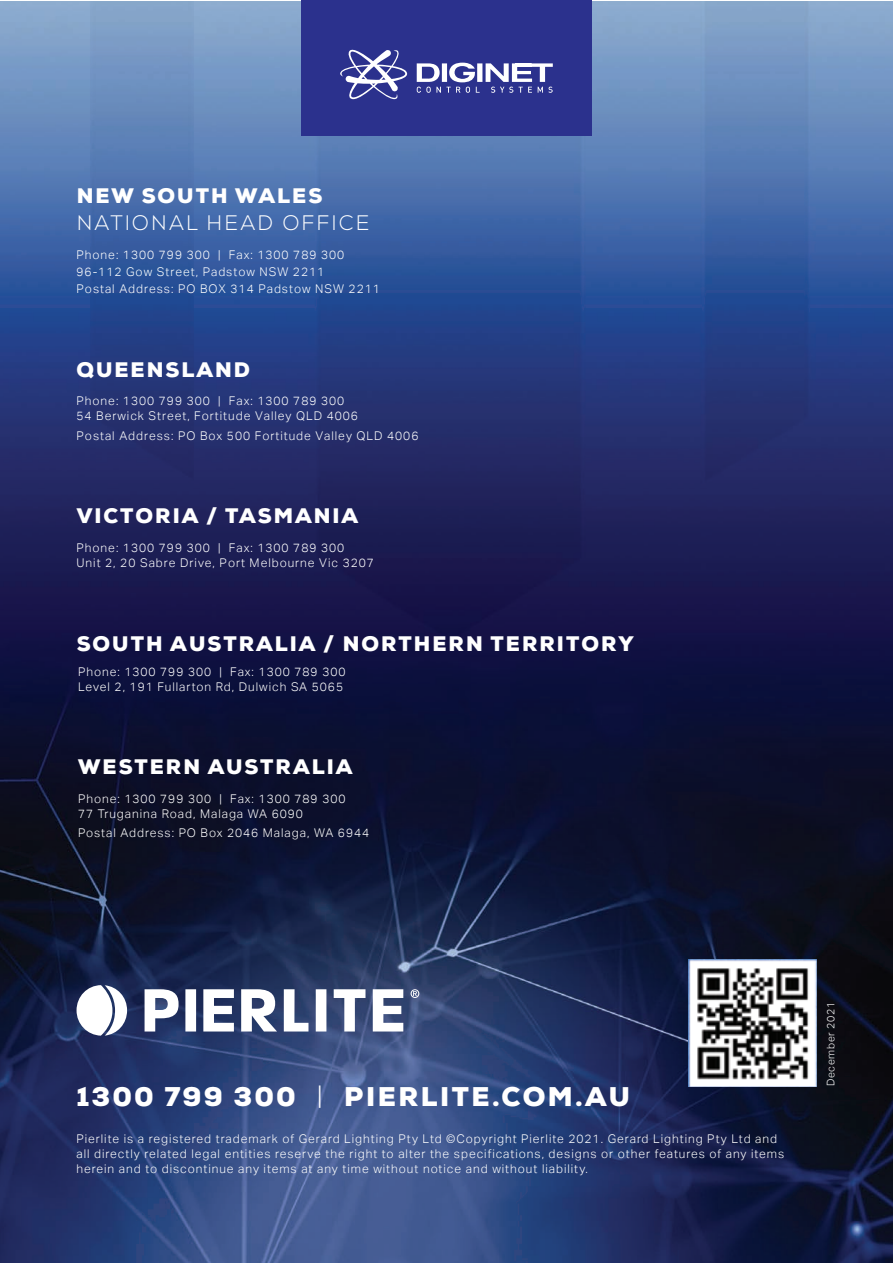
<style>
.page{position:relative;width:893px;height:1263px;background:#fff}
.page>*{position:absolute;margin:0;border:0;box-sizing:border-box;transform-origin:0 0}
.t1{font:900 27px "Nexa";letter-spacing:.08em;color:#fff}
.t2{font:900 21px "Nexa";letter-spacing:.095em;color:#fff}
.t3{font:300 21px "Nexa";letter-spacing:.095em;color:#fff}
.t4{font:300 12px/15px "Aktiv Grotesk";letter-spacing:.08em;color:#fff}
.t5{font:300 10.5px "Aktiv Grotesk";letter-spacing:.06em;color:#fff}
.s1{font-weight:300}
</style>
<div class="page">
<img style="left:0;top:2px;width:893px;height:1261px">
<div style="left:301px;top:0;width:291px;height:135px;background:#2b318d"></div>
<svg style="left:417px;top:63px;width:136px;height:30px"></svg>
<svg style="left:340px;top:49px;width:67px;height:50px"></svg>
<svg style="left:77px;top:985px;width:342px;height:51px"></svg>
<img style="left:689px;top:960px;width:127px;height:126px">
<h2 class="t2" style="left:77px;top:182px;width:247px">NEW SOUTH WALES</h2>
<h2 class="t3" style="left:77px;top:211px;width:294px">NATIONAL HEAD OFFICE</h2>
<p class="t4" style="left:77px;top:246px;width:305px;line-height:17.1px">Phone: 1300 799 300 | Fax: 1300 789 300<br>96-112 Gow Street, Padstow NSW 2211<br>Postal Address: PO BOX 314 Padstow NSW 2211</p>
<h2 class="t2" style="left:77px;top:356px;width:175px">QUEENSLAND</h2>
<p class="t4" style="left:77px;top:394px;width:283px">Phone: 1300 799 300 | Fax: 1300 789 300<br>54 Berwick Street, Fortitude Valley QLD 4006</p>
<p class="t4" style="left:77px;top:428px;width:343px">Postal Address: PO Box 500 Fortitude Valley QLD 4006</p>
<h2 class="t2" style="left:77px;top:503px;width:283px">VICTORIA / TASMANIA</h2>
<p class="t4" style="left:77px;top:540px;width:299px">Phone: 1300 799 300 | Fax: 1300 789 300<br>Unit 2, 20 Sabre Drive, Port Melbourne Vic 3207</p>
<h2 class="t2" style="left:77px;top:630px;width:558px">SOUTH AUSTRALIA / NORTHERN TERRITORY</h2>
<p class="t4" style="left:78px;top:664px;width:269px">Phone: 1300 799 300 | Fax: 1300 789 300<br>Level 2, 191 Fullarton Rd, Dulwich SA 5065</p>
<h2 class="t2" style="left:78px;top:754px;width:276px">WESTERN AUSTRALIA</h2>
<p class="t4" style="left:78px;top:791px;width:269px">Phone: 1300 799 300 | Fax: 1300 789 300<br>77 Truganina Road, Malaga WA 6090</p>
<p class="t4" style="left:78px;top:825px;width:293px">Postal Address: PO Box 2046 Malaga, WA 6944</p>
<h1 class="t1" style="left:77px;top:1080px;width:555px">1300 799 300 <span class="s1">|</span> PIERLITE.COM.AU</h1>
<p class="t4" style="left:77px;top:1131px;width:709px">Pierlite is a registered trademark of Gerard Lighting Pty Ltd ©Copyright Pierlite 2021. Gerard Lighting Pty Ltd and all directly related legal entities reserve the right to alter the specifications, designs or other features of any items herein and to discontinue any items at any time without notice and without liability.</p>
<p class="t5" style="left:825px;top:1086px;width:86px;rotate:-90deg">December 2021</p>
</div>
